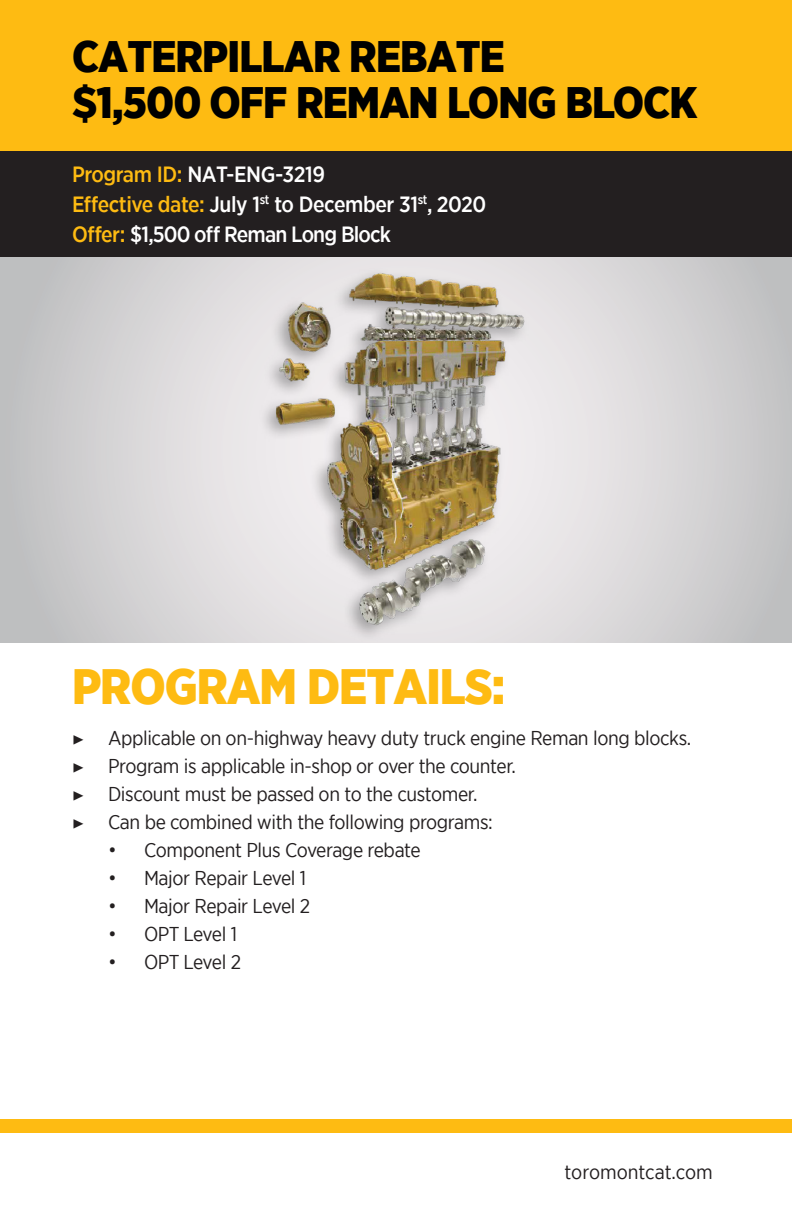
<style>
.page{position:relative;width:792px;height:1224px;background:#fff}
.page>*{position:absolute;margin:0;border:0;box-sizing:border-box;transform-origin:0 0}
.t1{font:900 49.6px "Gotham Narrow";letter-spacing:-.02em;color:#febb12}
.t2{font:900 44px "Gotham Narrow";letter-spacing:-.02em;color:#000}
.t3{font:44px "Gotham Narrow";letter-spacing:-.02em;color:#000}
.t4{font:500 22px "Gotham Narrow";letter-spacing:-.02em;color:#fff}
.t5{font:500 22px/30px "Gotham Narrow";letter-spacing:-.02em;color:#febb12}
.t6{font:500 22px "Gotham Narrow";letter-spacing:-.04em;color:#fff}
.t7{font:20px "Gotham Narrow";letter-spacing:-.02em;color:#231f20}
.t8{font:20px "Gotham Narrow";color:#231f20}
.s1{color:#febb12}
.s2{color:#fff}
.s3{font-family:"Minion Pro"}
</style>
<div class="page">
<div style="left:0;top:1119px;width:792px;height:14px;background:#febb12"></div>
<svg style="left:0;top:257px;width:792px;height:385px;background:#d3d2d3"></svg>
<div style="left:0;top:0;width:792px;height:152px;background:#febb12"></div>
<div style="left:0;top:152px;width:792px;height:105px;background:#231f20"></div>
<img style="left:237px;top:257px;width:318px;height:385px">
<p class="t2" style="left:72px;top:27px;width:435px">CATERPILLAR REBATE</p>
<p class="t2" style="left:72px;top:73px;width:627px">$1,500 OFF REMAN LONG BLOCK</p>
<h2 class="t3" style="left:72px;top:28px;width:186px">HEADER 1</h2>
<h2 class="t2" style="left:72px;top:73px;width:196px">HEADER 2</h2>
<p class="t4" style="left:72px;top:160px;width:255px"><span class="s1">Program ID:</span> NAT-ENG-3219</p>
<p class="t4" style="left:72px;top:190px;width:416px"><span class="s1">Effective date:</span> July 1<sup>st</sup> to December 31<sup>st</sup>, 2020</p>
<p class="t6" style="left:72px;top:220px;width:321px"><span class="s1">Offer:</span> $1,500 off Reman Long Block</p>
<p class="t5" style="left:72px;top:161px;width:184px">Program ID: <span class="s2">ID#<br></span>Effective date: <span class="s2">2019<br></span>Offer: <span class="s2">Text</span></p>
<p class="t1" style="left:72px;top:654px;width:435px">PROGRAM DETAILS:</p>
<p class="t7" style="left:72px;top:725px;width:621px"><span class="s3">▶</span> Applicable on on-highway heavy duty truck engine Reman long blocks.</p>
<p class="t7" style="left:72px;top:753px;width:445px"><span class="s3">▶</span> Program is applicable in-shop or over the counter.</p>
<p class="t7" style="left:72px;top:781px;width:407px"><span class="s3">▶</span> Discount must be passed on to the customer.</p>
<p class="t7" style="left:72px;top:809px;width:422px"><span class="s3">▶</span> Can be combined with the following programs:</p>
<p class="t7" style="left:108px;top:837px;width:314px">• Component Plus Coverage rebate</p>
<p class="t7" style="left:108px;top:865px;width:200px">• Major Repair Level 1</p>
<p class="t7" style="left:108px;top:893px;width:204px">• Major Repair Level 2</p>
<p class="t7" style="left:108px;top:921px;width:131px">• OPT Level 1</p>
<p class="t7" style="left:108px;top:949px;width:135px">• OPT Level 2</p>
<p class="t8" style="left:565px;top:1159px;width:150px">toromontcat.com</p>
</div>
